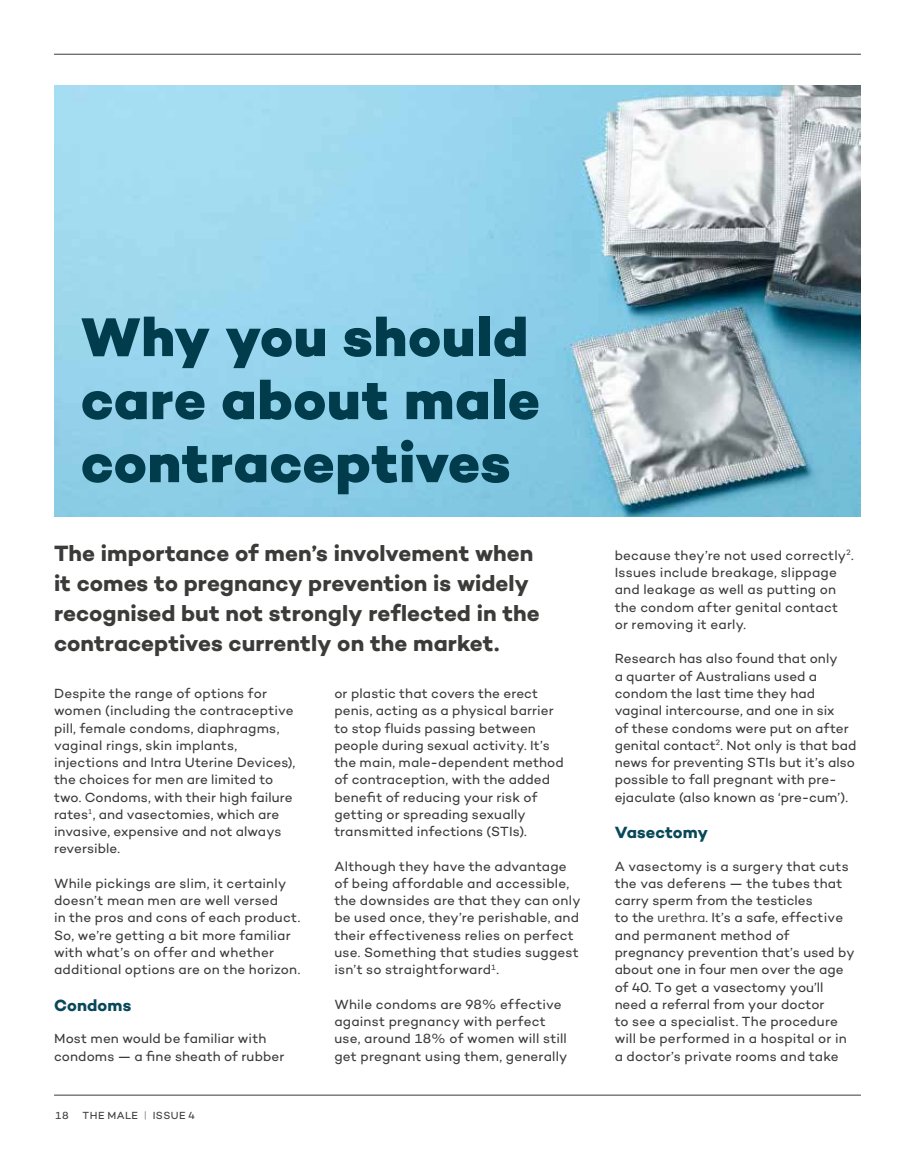
<style>
.page{position:relative;width:915px;height:1149px;background:#fff}
.page>*{position:absolute;margin:0;border:0;box-sizing:border-box;transform-origin:0 0}
.t1{font:800 55.5px/63px "Campton";letter-spacing:.01em;color:#003c4c}
.t2{font:700 22.5px/30px "Campton";color:#3b3b3a}
.t3{font:700 16.5px "Campton";letter-spacing:.005em;color:#084859}
.t4{font:13.5px/17.2px "Campton";letter-spacing:.01em;color:#3b3b3a}
.t5{font:10.5px "Campton";letter-spacing:.04em;color:#3b3b3a}
.s1{font-weight:200}
</style>
<div class="page">
<hr style="left:54px;top:54px;width:806px;height:1px;background:#3b3b3a">
<hr style="left:54px;top:1094px;width:806px;height:1px;background:#3b3b3a">
<img style="left:54px;top:85px;width:806px;height:431px">
<h1 class="t1" style="left:81px;top:305px;width:460px">Why you should care about male contraceptives</h1>
<h2 class="t2" style="left:54px;top:537px;width:487px">The importance of men’s involvement when it comes to pregnancy prevention is widely recognised but not strongly reflected in the contraceptives currently on the market.</h2>
<p class="t4" style="left:334px;top:684px;width:231px">or plastic that covers the erect penis, acting as a physical barrier to stop fluids passing between people during sexual activity. It’s the main, male-dependent method of contraception, with the added benefit of reducing your risk of getting or spreading sexually transmitted infections (STIs).</p>
<p class="t4" style="left:334px;top:856px;width:248px">Although they have the advantage of being affordable and accessible, the downsides are that they can only be used once, they’re perishable, and their effectiveness relies on perfect use. Something that studies suggest isn’t so straightforward<sup>1</sup>.</p>
<p class="t4" style="left:334px;top:994px;width:234px">While condoms are 98% effective against pregnancy with perfect use, around 18% of women will still get pregnant using them, generally</p>
<p class="t4" style="left:54px;top:684px;width:243px">Despite the range of options for women (including the contraceptive pill, female condoms, diaphragms, vaginal rings, skin implants, injections and Intra Uterine Devices), the choices for men are limited to two. Condoms, with their high failure rates<sup>1</sup>, and vasectomies, which are invasive, expensive and not always reversible.</p>
<p class="t4" style="left:54px;top:874px;width:248px">While pickings are slim, it certainly doesn’t mean men are well versed<br>in the pros and cons of each product.<br>So, we’re getting a bit more familiar with what’s on offer and whether additional options are on the horizon.</p>
<p class="t3" style="left:54px;top:994px;width:79px">Condoms</p>
<p class="t4" style="left:54px;top:1029px;width:232px">Most men would be familiar with condoms — a fine sheath of rubber</p>
<p class="t5" style="left:55px;top:1108px;width:15px">18</p>
<p class="t5" style="left:83px;top:1108px;width:114px">THE MALE <span class="s1">|</span> ISSUE 4</p>
<p class="t4" style="left:614px;top:546px;width:241px">because they’re not used correctly<sup>2</sup>.<br>Issues include breakage, slippage and leakage as well as putting on the condom after genital contact or removing it early.</p>
<p class="t4" style="left:614px;top:649px;width:243px">Research has also found that only<br>a quarter of Australians used a condom the last time they had vaginal intercourse, and one in six<br>of these condoms were put on after genital contact<sup>2</sup>. Not only is that bad news for preventing STIs but it’s also possible to fall pregnant with pre&shy;ejaculate (also known as ‘pre-cum’).</p>
<p class="t3" style="left:614px;top:821px;width:95px">Vasectomy</p>
<p class="t4" style="left:614px;top:856px;width:241px">A vasectomy is a surgery that cuts the vas deferens — the tubes that carry sperm from the testicles<br>to the urethra. It’s a safe, effective and permanent method of pregnancy prevention that’s used by about one in four men over the age of 40. To get a vasectomy you’ll need a referral from your doctor<br>to see a specialist. The procedure will be performed in a hospital or in a doctor’s private rooms and take</p>
</div>
